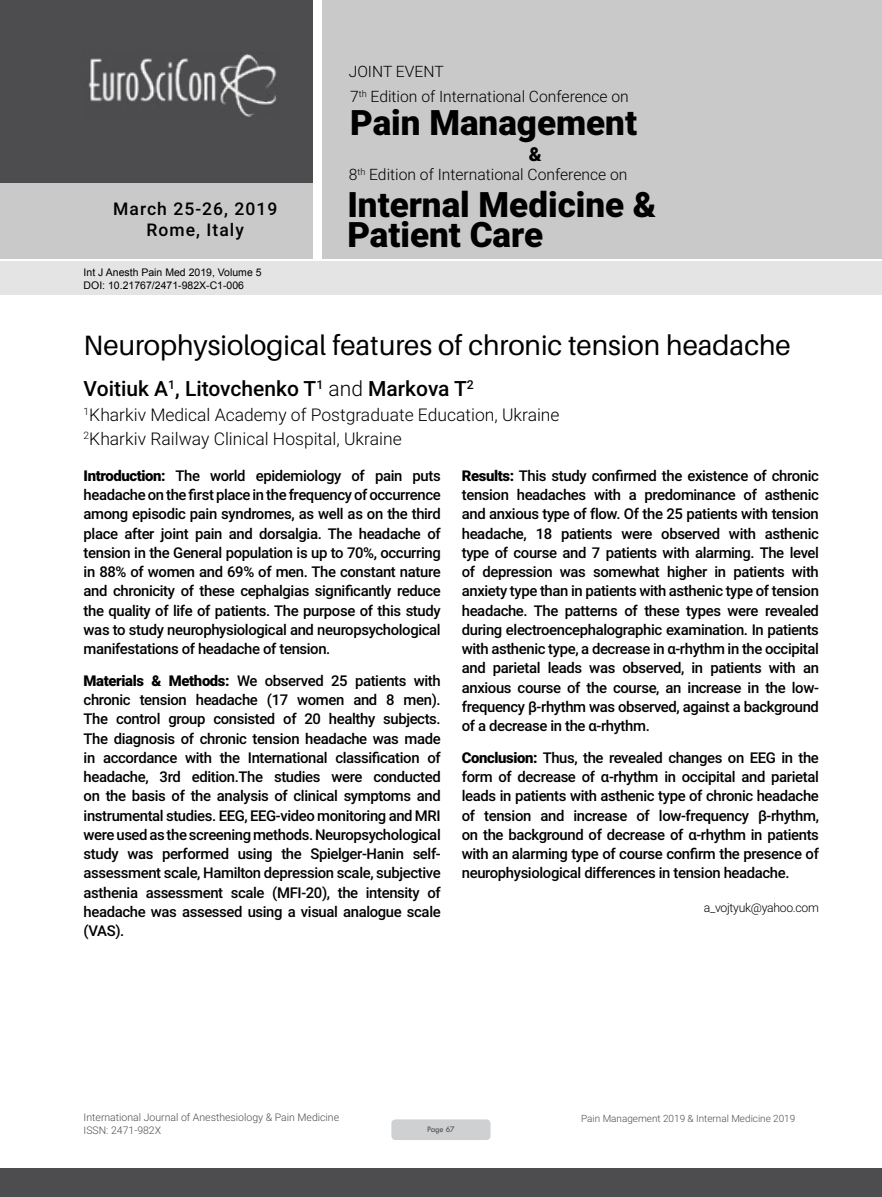
<style>
.page{position:relative;width:882px;height:1197px;background:#fff}
.page>*{position:absolute;margin:0;border:0;box-sizing:border-box;transform-origin:0 0}
.t1{font:900 35px/30.1px "Roboto";color:#000}
.t2{font:28px "Aileron";color:#000}
.t3{font:500 21px "Roboto";color:#000}
.t4{font:900 19.25px "Roboto";color:#000}
.t5{font:300 17.5px/24.5px "Roboto";color:#000}
.t6{font:500 17.5px/21px "Roboto";letter-spacing:.06em;color:#000;text-align:center}
.t7{font:300 15.75px/25.2px "Roboto";color:#000}
.t8{font:500 14.88px/19.2px "Roboto";letter-spacing:-.025em;color:#000;text-align:justify}
.t9{font:300 12.25px "Roboto";letter-spacing:-.025em;color:#000}
.t10{font:300 10.5px "Roboto";color:#4d4d4f}
.t11{font:10.5px/12.6px "Arial";color:#000}
.t12{font:300 9.97px "Roboto";color:#4d4d4f}
.t13{font:8.75px "Tw Cen";letter-spacing:-.02em;color:#4d4d4f;scale:.95 1}
.s1{font-weight:300}
.s2{font-weight:900}
</style>
<div class="page">
<div style="left:0;top:0;width:313px;height:183px;background:#4d4d4f"></div>
<div style="left:1px;top:183px;width:312px;height:76px;background:#c9c9ca"></div>
<div style="left:323px;top:0;width:559px;height:259px;background:#c9c9ca"></div>
<img style="left:88px;top:54px;width:188px;height:63px">
<div style="left:0;top:1169px;width:882px;height:28px;background:#4d4d4f"></div>
<div style="left:1px;top:261px;width:881px;height:33px;background:#e4e4e4"></div>
<div style="left:391px;top:1119px;width:100px;height:21px;background:#cfd0d2;border-radius:4px"></div>
<p class="t6" style="left:113px;top:198px;width:166px">March 25-26, 2019<br>Rome, Italy</p>
<p class="t11" style="left:84px;top:266px;width:180px">Int J Anesth Pain Med 2019, Volume 5<br>DOI: 10.21767/2471-982X-C1-006</p>
<p class="t7" style="left:349px;top:58px;width:282px">JOINT EVENT<br>7<sup>th</sup> Edition of International Conference on</p>
<h1 class="t1" style="left:350px;top:106px;width:288px">Pain Management</h1>
<p class="t7" style="left:349px;top:161px;width:280px">8<sup>th</sup> Edition of International Conference on</p>
<h1 class="t1" style="left:347px;top:188px;width:311px">Internal Medicine &amp;<br>Patient Care</h1>
<p class="t4" style="left:529px;top:140px;width:14px">&amp;</p>
<h2 class="t2" style="left:84px;top:330px;width:709px">Neurophysiological features of chronic tension headache</h2>
<h3 class="t3" style="left:84px;top:374px;width:392px">Voitiuk A<sup>1</sup>, Litovchenko T<sup>1</sup> <span class="s1">and</span> Markova T<sup>2</sup></h3>
<p class="t5" style="left:84px;top:401px;width:477px"><sup>1</sup>Kharkiv Medical Academy of Postgraduate Education, Ukraine<br><sup>2</sup>Kharkiv Railway Clinical Hospital, Ukraine</p>
<p class="t8" style="left:84px;top:466px;width:359px"><span class="s2">Introduction:</span> The world epidemiology of pain puts headache on the first place in the frequency of occurrence among episodic pain syndromes, as well as on the third place after joint pain and dorsalgia. The headache of tension in the General population is up to 70%, occurring in 88% of women and 69% of men. The constant nature and chronicity of these cephalgias significantly reduce the quality of life of patients. The purpose of this study was to study neurophysiological and neuropsychological manifestations of headache of tension.</p>
<p class="t8" style="left:84px;top:670px;width:359px"><span class="s2">Materials &amp; Methods:</span> We observed 25 patients with chronic tension headache (17 women and 8 men).<br>The control group consisted of 20 healthy subjects.<br>The diagnosis of chronic tension headache was made in accordance with the International classification of headache, 3rd edition.The studies were conducted on the basis of the analysis of clinical symptoms and instrumental studies. EEG, EEG-video monitoring and MRI were used as the screening methods. Neuropsychological study was performed using the Spielger-Hanin self&shy;assessment scale, Hamilton depression scale, subjective asthenia assessment scale (MFI-20), the intensity of headache was assessed using a visual analogue scale (VAS).</p>
<p class="t8" style="left:462px;top:465px;width:359px"><span class="s2">Results:</span> This study confirmed the existence of chronic tension headaches with a predominance of asthenic and anxious type of flow. Of the 25 patients with tension headache, 18 patients were observed with asthenic type of course and 7 patients with alarming. The level of depression was somewhat higher in patients with anxiety type than in patients with asthenic type of tension headache. The patterns of these types were revealed during electroencephalographic examination. In patients with asthenic type, a decrease in α-rhythm in the occipital and parietal leads was observed, in patients with an anxious course of the course, an increase in the low&shy;frequency β-rhythm was observed, against a background of a decrease in the α-rhythm.</p>
<p class="t8" style="left:462px;top:747px;width:359px"><span class="s2">Conclusion:</span> Thus, the revealed changes on EEG in the form of decrease of α-rhythm in occipital and parietal leads in patients with asthenic type of chronic headache of tension and increase of low-frequency β-rhythm, on the background of decrease of α-rhythm in patients with an alarming type of course confirm the presence of neurophysiological differences in tension headache.</p>
<p class="t9" style="left:704px;top:899px;width:117px">a_vojtyuk@yahoo.com</p>
<p class="t10" style="left:84px;top:1110px;width:257px">International Journal of Anesthesiology &amp; Pain Medicine</p>
<p class="t12" style="left:581px;top:1111px;width:216px">Pain Management 2019 &amp; Internal Medicine 2019</p>
<p class="t10" style="left:84px;top:1123px;width:79px">ISSN: 2471-982X</p>
<p class="t13" style="left:427px;top:1124px;width:31px">Page 67</p>
</div>
